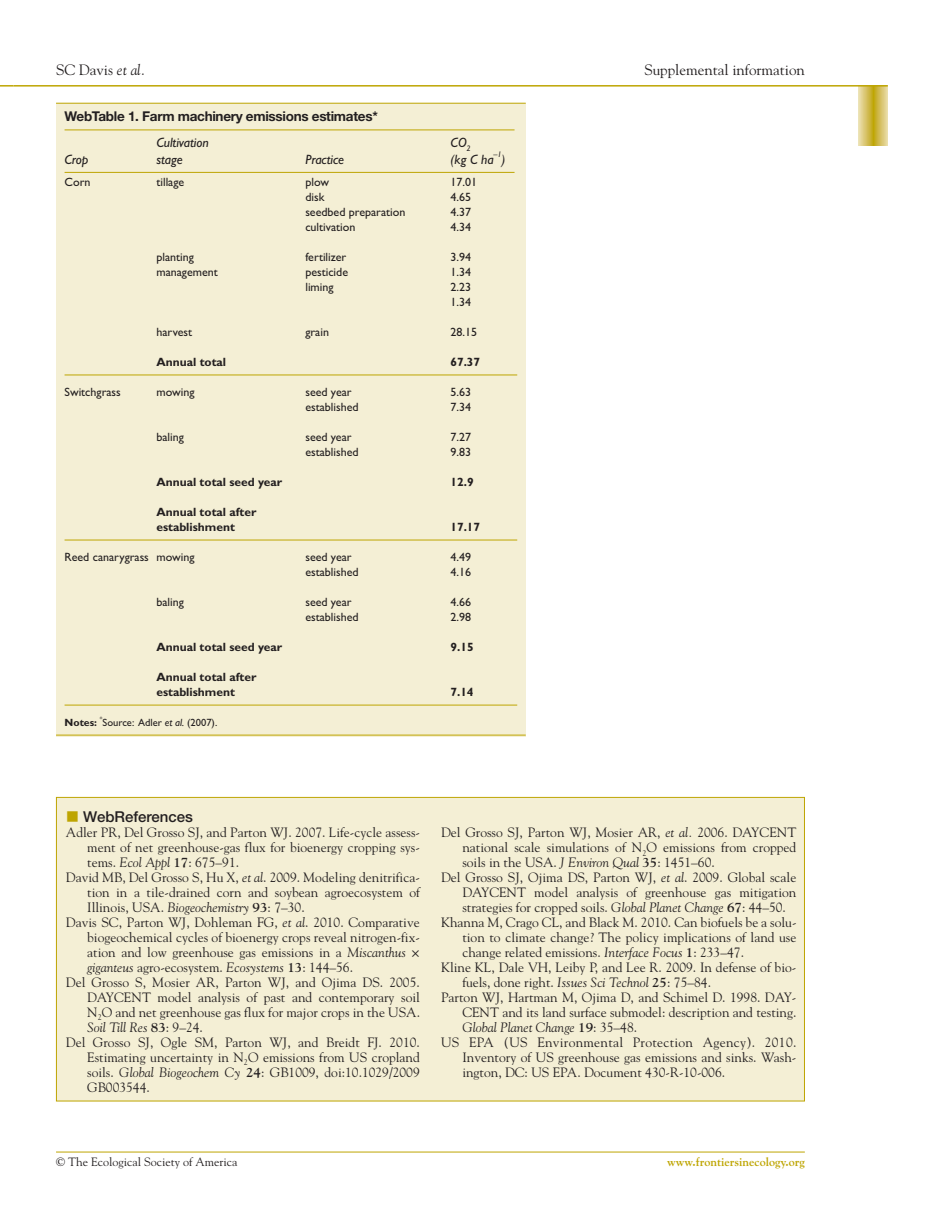
<style>
.page{position:relative;width:946px;height:1218px;background:#fff}
.page>*{position:absolute;margin:0;border:0;box-sizing:border-box;transform-origin:0 0}
.t1{font:15px "Goudy";color:#231f20}
.t2{font:500 15px "Helvetica Neue";color:#231f20}
.t3{font:13.5px "Goudy";color:#231f20}
.t4{font:italic 13.5px "Goudy";color:#231f20}
.t5{font:13.5px "Goudy";letter-spacing:.02em;color:#231f20}
.t6{font:700 13.5px "Helvetica Neue";letter-spacing:-.02em;color:#231f20}
.t7{font:italic 13.5px "Gill Sans";letter-spacing:-.005em;color:#231f20}
.t8{font:12px/15px "Gill Sans";color:#231f20}
.t9{font:700 12px/15px "Gill Sans";color:#231f20}
.t10{font:12px "Goudy";color:#231f20}
.t11{font:700 12px "Goudy";color:#bea502}
.t12{font:10.5px "Gill Sans";color:#231f20}
.s1{font-style:italic}
.s2{font-weight:700}
.s3{font-weight:700;font-style:normal}
.s4{font-style:normal}
</style>
<div class="page">
<svg style="left:858px;top:87px;width:29px;height:58px;background:#d5c161"></svg>
<hr style="left:14px;top:85px;width:873px;height:2px;background:#bea502">
<hr style="left:56px;top:1151px;width:748px;height:1px;background:#bea502">
<svg style="left:0;top:85px;width:14px;height:2px"></svg>
<div style="left:56px;top:103px;width:469px;height:633px;background:#f4efd5"></div>
<hr style="left:56px;top:103px;width:469px;height:1px;background:#bea502">
<hr style="left:65px;top:129px;width:449px;height:1px;background:#bea502">
<hr style="left:65px;top:172px;width:449px;height:1px;background:#bea502">
<hr style="left:65px;top:374px;width:452px;height:1px;background:#bea502">
<hr style="left:65px;top:539px;width:452px;height:1px;background:#bea502">
<hr style="left:65px;top:704px;width:452px;height:1px;background:#bea502">
<hr style="left:56px;top:734px;width:469px;height:1px;background:#bea502">
<div style="left:57px;top:797px;width:747px;height:303px;background:#f4efd5"></div>
<p class="t1" style="left:56px;top:61px;width:91px">SC Davis <span class="s1">et al.</span></p>
<p class="t1" style="left:644px;top:61px;width:162px">Supplemental information</p>
<p class="t6" style="left:65px;top:107px;width:315px">WebTable 1. Farm machinery emissions estimates*</p>
<p class="t7" style="left:156px;top:135px;width:54px">Cultivation</p>
<p class="t7" style="left:450px;top:135px;width:22px">CO<sub>2</sub></p>
<p class="t7" style="left:65px;top:151px;width:25px">Crop</p>
<p class="t7" style="left:156px;top:151px;width:28px">stage</p>
<p class="t7" style="left:305px;top:151px;width:40px">Practice</p>
<p class="t7" style="left:450px;top:151px;width:56px">(kg C ha<sup>–1</sup>)</p>
<p class="t8" style="left:65px;top:174px;width:27px">Corn</p>
<p class="t8" style="left:156px;top:174px;width:29px">tillage</p>
<p class="t8" style="left:305px;top:174px;width:25px">plow</p>
<p class="t8" style="left:450px;top:174px;width:28px">17.01</p>
<p class="t8" style="left:305px;top:189px;width:21px">disk</p>
<p class="t8" style="left:450px;top:189px;width:22px">4.65</p>
<p class="t8" style="left:305px;top:204px;width:101px">seedbed preparation</p>
<p class="t8" style="left:450px;top:204px;width:22px">4.37</p>
<p class="t8" style="left:305px;top:219px;width:52px">cultivation</p>
<p class="t8" style="left:450px;top:219px;width:22px">4.34</p>
<p class="t8" style="left:156px;top:249px;width:39px">planting</p>
<p class="t8" style="left:305px;top:249px;width:43px">fertilizer</p>
<p class="t8" style="left:450px;top:249px;width:22px">3.94</p>
<p class="t8" style="left:156px;top:264px;width:63px">management</p>
<p class="t8" style="left:305px;top:264px;width:44px">pesticide</p>
<p class="t8" style="left:450px;top:264px;width:22px">1.34</p>
<p class="t8" style="left:305px;top:279px;width:30px">liming</p>
<p class="t8" style="left:450px;top:279px;width:22px">2.23<br>1.34</p>
<p class="t8" style="left:156px;top:324px;width:37px">harvest</p>
<p class="t8" style="left:305px;top:324px;width:25px">grain</p>
<p class="t8" style="left:450px;top:324px;width:28px">28.15</p>
<p class="t9" style="left:156px;top:354px;width:71px">Annual total</p>
<p class="t9" style="left:450px;top:354px;width:31px">67.37</p>
<p class="t8" style="left:65px;top:384px;width:58px">Switchgrass</p>
<p class="t8" style="left:156px;top:384px;width:40px">mowing</p>
<p class="t8" style="left:305px;top:384px;width:48px">seed year</p>
<p class="t8" style="left:450px;top:384px;width:22px">5.63</p>
<p class="t8" style="left:305px;top:399px;width:55px">established</p>
<p class="t8" style="left:450px;top:399px;width:22px">7.34</p>
<p class="t8" style="left:156px;top:429px;width:29px">baling</p>
<p class="t8" style="left:305px;top:429px;width:48px">seed year</p>
<p class="t8" style="left:450px;top:429px;width:22px">7.27</p>
<p class="t8" style="left:305px;top:444px;width:55px">established</p>
<p class="t8" style="left:450px;top:444px;width:22px">9.83</p>
<p class="t9" style="left:156px;top:474px;width:127px">Annual total seed year</p>
<p class="t9" style="left:450px;top:474px;width:25px">12.9</p>
<p class="t9" style="left:156px;top:504px;width:101px">Annual total after establishment</p>
<p class="t9" style="left:450px;top:519px;width:31px">17.17</p>
<p class="t8" style="left:65px;top:549px;width:131px">Reed canarygrass mowing</p>
<p class="t8" style="left:305px;top:549px;width:48px">seed year</p>
<p class="t8" style="left:450px;top:549px;width:22px">4.49</p>
<p class="t8" style="left:305px;top:564px;width:55px">established</p>
<p class="t8" style="left:450px;top:564px;width:22px">4.16</p>
<p class="t8" style="left:156px;top:594px;width:29px">baling</p>
<p class="t8" style="left:305px;top:594px;width:48px">seed year</p>
<p class="t8" style="left:450px;top:594px;width:22px">4.66</p>
<p class="t8" style="left:305px;top:609px;width:55px">established</p>
<p class="t8" style="left:450px;top:609px;width:22px">2.98</p>
<p class="t9" style="left:156px;top:639px;width:127px">Annual total seed year</p>
<p class="t9" style="left:450px;top:639px;width:25px">9.15</p>
<p class="t9" style="left:156px;top:669px;width:101px">Annual total after establishment</p>
<p class="t9" style="left:450px;top:684px;width:25px">7.14</p>
<p class="t12" style="left:65px;top:716px;width:154px"><span class="s2">Notes:</span> <sup>*</sup>Source: Adler <span class="s1">et al.</span> (2007).</p>
<p class="t2" style="left:83px;top:807px;width:111px">WebReferences</p>
<p class="t3" style="left:66px;top:823px;width:355px">Adler PR, Del Grosso SJ, and Parton WJ. 2007. Life-cycle assess-</p>
<p class="t3" style="left:87px;top:838px;width:334px">ment of net greenhouse-gas flux for bioenergy cropping sys-</p>
<p class="t3" style="left:87px;top:853px;width:153px">tems. <span class="s1">Ecol Appl</span> <span class="s2">17</span>: 675–91.</p>
<p class="t3" style="left:66px;top:868px;width:355px">David MB, Del Grosso S, Hu X, <span class="s1">et al</span>. 2009. Modeling denitrifica-</p>
<p class="t3" style="left:87px;top:883px;width:334px">tion in a tile-drained corn and soybean agroecosystem of</p>
<p class="t3" style="left:87px;top:898px;width:219px">Illinois, USA. <span class="s1">Biogeochemistry</span> <span class="s2">93</span>: 7–30.</p>
<p class="t3" style="left:66px;top:913px;width:355px">Davis SC, Parton WJ, Dohleman FG, <span class="s1">et al</span>. 2010. Comparative</p>
<p class="t3" style="left:87px;top:928px;width:334px">biogeochemical cycles of bioenergy crops reveal nitrogen-fix-</p>
<p class="t3" style="left:87px;top:943px;width:334px">ation and low greenhouse gas emissions in a <span class="s1">Miscanthus ×</span></p>
<p class="t3" style="left:87px;top:958px;width:267px"><span class="s1">giganteus</span> agro-ecosystem. <span class="s1">Ecosystems</span> <span class="s2">13</span>: 144–56.</p>
<p class="t3" style="left:66px;top:973px;width:355px">Del Grosso S, Mosier AR, Parton WJ, and Ojima DS. 2005.</p>
<p class="t3" style="left:87px;top:988px;width:334px">DAYCENT model analysis of past and contemporary soil</p>
<p class="t3" style="left:87px;top:1003px;width:334px">N<sub>2</sub>O and net greenhouse gas flux for major crops in the USA.</p>
<p class="t4" style="left:87px;top:1018px;width:117px">Soil Till Res <span class="s3">83</span><span class="s4">: 9–24.</span></p>
<p class="t3" style="left:66px;top:1033px;width:355px">Del Grosso SJ, Ogle SM, Parton WJ, and Breidt FJ. 2010.</p>
<p class="t3" style="left:87px;top:1048px;width:334px">Estimating uncertainty in N<sub>2</sub>O emissions from US cropland</p>
<p class="t3" style="left:87px;top:1063px;width:334px">soils. <span class="s1">Global Biogeochem Cy</span> <span class="s2">24</span>: GB1009, doi:10.1029/2009</p>
<p class="t3" style="left:87px;top:1078px;width:64px">GB003544.</p>
<p class="t3" style="left:441px;top:824px;width:357px">Del Grosso SJ, Parton WJ, Mosier AR, <span class="s1">et al.</span> 2006. DAYCENT</p>
<p class="t3" style="left:462px;top:839px;width:335px">national scale simulations of N<sub>2</sub>O emissions from cropped</p>
<p class="t3" style="left:462px;top:854px;width:254px">soils in the USA. <span class="s1">J Environ Qual</span> <span class="s2">35</span>: 1451–60.</p>
<p class="t3" style="left:441px;top:869px;width:357px">Del Grosso SJ, Ojima DS, Parton WJ, <span class="s1">et al</span>. 2009. Global scale</p>
<p class="t3" style="left:462px;top:884px;width:335px">DAYCENT model analysis of greenhouse gas mitigation</p>
<p class="t3" style="left:462px;top:899px;width:325px">strategies for cropped soils. <span class="s1">Global Planet Change</span> <span class="s2">67</span>: 44–50.</p>
<p class="t3" style="left:441px;top:914px;width:357px">Khanna M, Crago CL, and Black M. 2010. Can biofuels be a solu-</p>
<p class="t3" style="left:462px;top:929px;width:335px">tion to climate change? The policy implications of land use</p>
<p class="t3" style="left:462px;top:944px;width:283px">change related emissions. <span class="s1">Interface Focus</span> <span class="s2">1</span>: 233–47.</p>
<p class="t3" style="left:441px;top:959px;width:357px">Kline KL, Dale VH, Leiby P, and Lee R. 2009. In defense of bio-</p>
<p class="t3" style="left:462px;top:974px;width:250px">fuels, done right. <span class="s1">Issues Sci Technol</span> <span class="s2">25</span>: 75–84.</p>
<p class="t3" style="left:441px;top:989px;width:357px">Parton WJ, Hartman M, Ojima D, and Schimel D. 1998. DAY-</p>
<p class="t3" style="left:462px;top:1004px;width:335px">CENT and its land surface submodel: description and testing.</p>
<p class="t4" style="left:462px;top:1019px;width:176px">Global Planet Change <span class="s3">19</span><span class="s4">: 35–48.</span></p>
<p class="t5" style="left:441px;top:1034px;width:357px">US EPA (US Environmental Protection Agency). 2010.</p>
<p class="t3" style="left:462px;top:1049px;width:335px">Inventory of US greenhouse gas emissions and sinks. Wash-</p>
<p class="t3" style="left:462px;top:1064px;width:264px">ington, DC: US EPA. Document 430-R-10-006.</p>
<p class="t10" style="left:56px;top:1154px;width:183px">© The Ecological Society of America</p>
<p class="t11" style="left:667px;top:1154px;width:139px">www.frontiersinecology.org</p>
</div>
